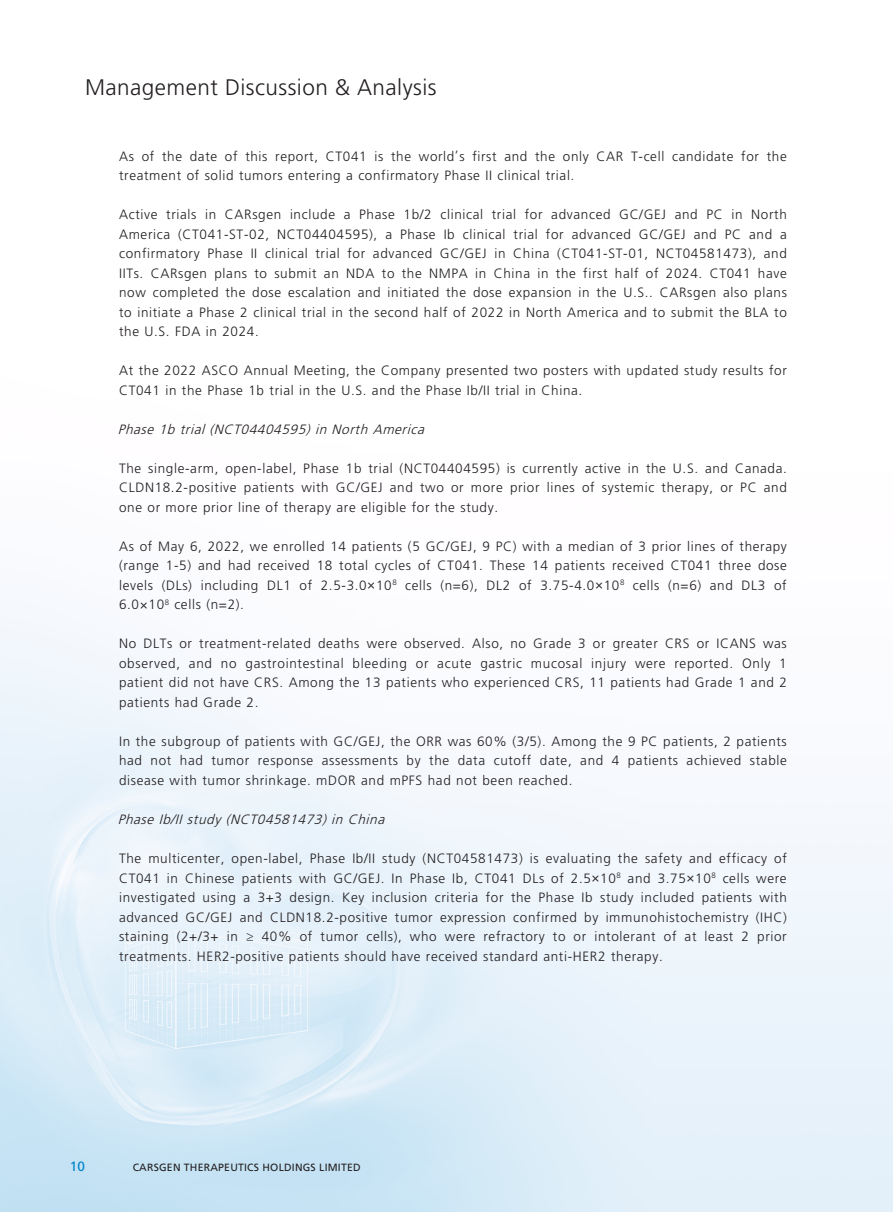
<style>
.page{position:relative;width:893px;height:1212px;background:#fff}
.page>*{position:absolute;margin:0;border:0;box-sizing:border-box;transform-origin:0 0}
.t1{font:300 22.5px "Frutiger LT Std";letter-spacing:.02em;color:#231f20}
.t2{font:300 13.5px/19.5px "Frutiger LT Std";letter-spacing:.05em;color:#231f20;text-align:justify}
.t3{font:italic 300 13.5px "Frutiger LT Std";color:#231f20}
.t4{font:13.5px "Frutiger LT Std";color:#0083ca}
.t5{font:10.5px "Frutiger LT Std";letter-spacing:.02em;color:#231f20}
</style>
<div class="page">
<img style="left:0;top:616px;width:893px;height:596px">
<h1 class="t1" style="left:85px;top:75px;width:353px">Management Discussion &amp; Analysis</h1>
<p class="t2" style="left:119px;top:147px;width:669px">As of the date of this report, CT041 is the world’s first and the only CAR T-cell candidate for the treatment of solid tumors entering a confirmatory Phase II clinical trial.</p>
<p class="t2" style="left:119px;top:205px;width:669px">Active trials in CARsgen include a Phase 1b/2 clinical trial for advanced GC/GEJ and PC in North America (CT041-ST-02, NCT04404595), a Phase Ib clinical trial for advanced GC/GEJ and PC and a confirmatory Phase II clinical trial for advanced GC/GEJ in China (CT041-ST-01, NCT04581473), and IITs. CARsgen plans to submit an NDA to the NMPA in China in the first half of 2024. CT041 have now completed the dose escalation and initiated the dose expansion in the U.S.. CARsgen also plans to initiate a Phase 2 clinical trial in the second half of 2022 in North America and to submit the BLA to the U.S. FDA in 2024.</p>
<p class="t2" style="left:119px;top:361px;width:669px">At the 2022 ASCO Annual Meeting, the Company presented two posters with updated study results for<br>CT041 in the Phase 1b trial in the U.S. and the Phase Ib/II trial in China.</p>
<p class="t3" style="left:118px;top:422px;width:312px">Phase 1b trial (NCT04404595) in North America</p>
<p class="t2" style="left:119px;top:459px;width:669px">The single-arm, open-label, Phase 1b trial (NCT04404595) is currently active in the U.S. and Canada.<br>CLDN18.2-positive patients with GC/GEJ and two or more prior lines of systemic therapy, or PC and one or more prior line of therapy are eligible for the study.</p>
<p class="t2" style="left:119px;top:537px;width:669px">As of May 6, 2022, we enrolled 14 patients (5 GC/GEJ, 9 PC) with a median of 3 prior lines of therapy (range 1-5) and had received 18 total cycles of CT041. These 14 patients received CT041 three dose levels (DLs) including DL1 of 2.5-3.0×10<sup>8</sup> cells (n=6), DL2 of 3.75-4.0×10<sup>8</sup> cells (n=6) and DL3 of 6.0×10<sup>8</sup> cells (n=2).</p>
<p class="t2" style="left:119px;top:634px;width:669px">No DLTs or treatment-related deaths were observed. Also, no Grade 3 or greater CRS or ICANS was observed, and no gastrointestinal bleeding or acute gastric mucosal injury were reported. Only 1 patient did not have CRS. Among the 13 patients who experienced CRS, 11 patients had Grade 1 and 2 patients had Grade 2.</p>
<p class="t2" style="left:119px;top:732px;width:669px">In the subgroup of patients with GC/GEJ, the ORR was 60% (3/5). Among the 9 PC patients, 2 patients had not had tumor response assessments by the data cutoff date, and 4 patients achieved stable disease with tumor shrinkage. mDOR and mPFS had not been reached.</p>
<p class="t3" style="left:118px;top:812px;width:272px">Phase Ib/II study (NCT04581473) in China</p>
<p class="t2" style="left:119px;top:849px;width:669px">The multicenter, open-label, Phase Ib/II study (NCT04581473) is evaluating the safety and efficacy of CT041 in Chinese patients with GC/GEJ. In Phase Ib, CT041 DLs of 2.5×10<sup>8</sup> and 3.75×10<sup>8</sup> cells were investigated using a 3+3 design. Key inclusion criteria for the Phase Ib study included patients with advanced GC/GEJ and CLDN18.2-positive tumor expression confirmed by immunohistochemistry (IHC) staining (2+/3+ in ≥ 40% of tumor cells), who were refractory to or intolerant of at least 2 prior treatments. HER2-positive patients should have received standard anti-HER2 therapy.</p>
<p class="t4" style="left:70px;top:1159px;width:17px">10</p>
<p class="t5" style="left:133px;top:1161px;width:230px">CARSGEN THERAPEUTICS HOLDINGS LIMITED</p>
</div>
